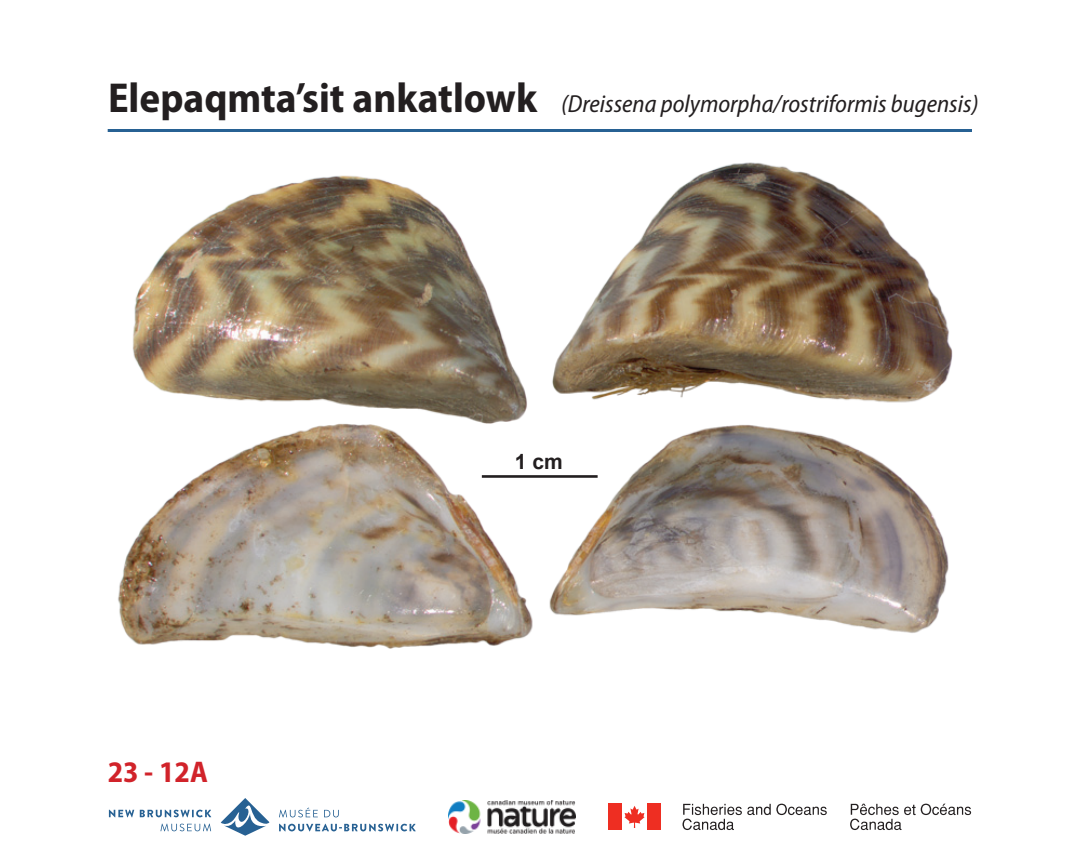
<style>
.page{position:relative;width:1080px;height:864px;background:#fff}
.page>*{position:absolute;margin:0;border:0;box-sizing:border-box;transform-origin:0 0}
.t1{font:700 semi-condensed 30px "Myriad Pro";color:#d1232a}
.t2{font:italic semi-condensed 24.6px "Myriad Pro";color:#231f20}
.t3{font:700 21px "Arial";color:#231f20}
.s1{font-weight:700;font-style:normal;font-size:42px}
</style>
<div class="page">
<hr style="left:108px;top:129px;width:864px;height:3px;background:#276193">
<svg style="left:160px;top:824px;width:51px;height:7px"></svg>
<svg style="left:109px;top:810px;width:102px;height:7px"></svg>
<svg style="left:279px;top:824px;width:137px;height:7px"></svg>
<svg style="left:279px;top:808px;width:60px;height:9px"></svg>
<svg style="left:221px;top:798px;width:48px;height:38px"></svg>
<img style="left:448px;top:801px;width:128px;height:32px">
<div style="left:608px;top:804px;width:13px;height:26px;background:#ee2e22"></div>
<div style="left:648px;top:804px;width:13px;height:26px;background:#ee2e22"></div>
<svg style="left:624px;top:806px;width:21px;height:22px"></svg>
<svg style="left:683px;top:804px;width:144px;height:26px"></svg>
<svg style="left:850px;top:804px;width:121px;height:26px"></svg>
<img style="left:118px;top:162px;width:835px;height:487px">
<hr style="left:482px;top:475px;width:116px;height:3px;background:#231f20">
<p class="t2" style="left:108px;top:91px;width:872px"><span class="s1">Elepaqmta’sit ankatlowk</span> (Dreissena polymorpha/rostriformis bugensis)</p>
<p class="t1" style="left:108px;top:755px;width:102px">23 - 12A</p>
<p class="t3" style="left:515px;top:448px;width:49px">1 cm</p>
</div>
